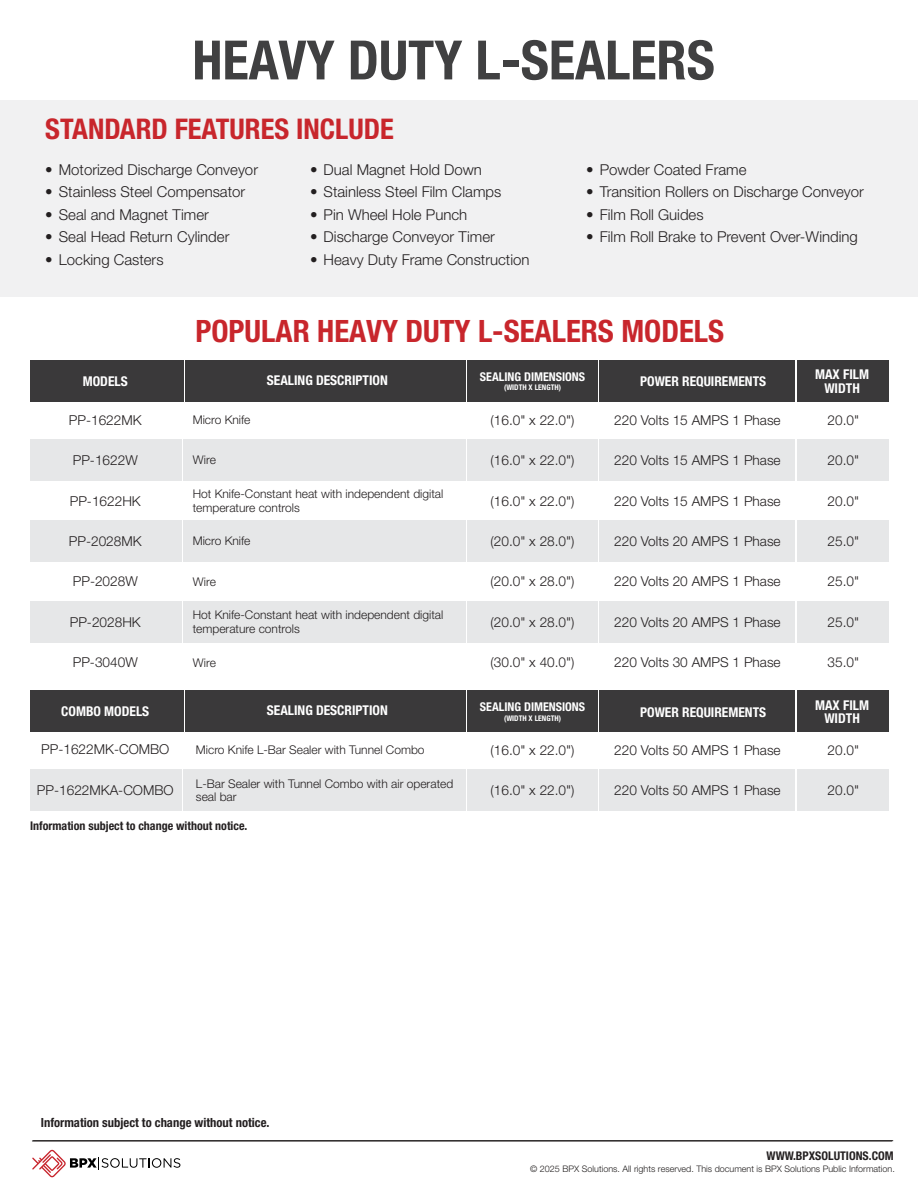
<style>
.page{position:relative;width:918px;height:1188px;background:#fff}
.page>*{position:absolute;margin:0;border:0;box-sizing:border-box;transform-origin:0 0}
.t1{font:700 condensed 54.3px "Helvetica Neue LT Std";color:#404041}
.t2{font:700 condensed 30.9px "Helvetica Neue LT Std";color:#c8262c}
.t3{font:700 condensed 28.5px "Helvetica Neue LT Std";color:#c8262c}
.t4{font:300 15px "Helvetica Neue LT Std";color:#231f20}
.t5{font:300 13.65px "Helvetica Neue LT Std";color:#231f20}
.t6{font:700 condensed 13.5px/13.5px "Helvetica Neue LT Std";color:#fff;text-align:center}
.t7{font:700 condensed 12.6px "Helvetica Neue LT Std";color:#231f20}
.t8{font:700 condensed 12.15px "Helvetica Neue LT Std";color:#fff}
.t9{font:300 12px/13.5px "Helvetica Neue LT Std";color:#231f20}
.t10{font:700 condensed 12px "Helvetica Neue LT Std";color:#231f20}
.t11{font:300 9px "Helvetica Neue LT Std";color:#221f1f}
.t12{font:700 condensed 7.8px "Helvetica Neue LT Std";color:#fff}
</style>
<div class="page">
<div style="left:0;top:101px;width:918px;height:196px;background:#f1f1f2"></div>
<hr style="left:32px;top:1141px;width:860px;height:1px;background:#221f1f">
<div style="left:30px;top:360px;width:154px;height:41px;background:#3a393a"></div>
<div style="left:185px;top:360px;width:281px;height:41px;background:#3a393a"></div>
<div style="left:467px;top:360px;width:131px;height:41px;background:#3a393a"></div>
<div style="left:600px;top:360px;width:195px;height:41px;background:#3a393a"></div>
<div style="left:797px;top:360px;width:92px;height:41px;background:#3a393a"></div>
<div style="left:30px;top:439px;width:152px;height:42px;background:#e6e7e8"></div>
<div style="left:184px;top:439px;width:282px;height:42px;background:#e6e7e8"></div>
<div style="left:467px;top:439px;width:131px;height:42px;background:#e6e7e8"></div>
<div style="left:600px;top:439px;width:195px;height:42px;background:#e6e7e8"></div>
<div style="left:797px;top:439px;width:92px;height:42px;background:#e6e7e8"></div>
<div style="left:30px;top:520px;width:152px;height:42px;background:#e6e7e8"></div>
<div style="left:184px;top:520px;width:282px;height:42px;background:#e6e7e8"></div>
<div style="left:467px;top:520px;width:131px;height:42px;background:#e6e7e8"></div>
<div style="left:600px;top:520px;width:195px;height:42px;background:#e6e7e8"></div>
<div style="left:797px;top:520px;width:92px;height:42px;background:#e6e7e8"></div>
<div style="left:30px;top:601px;width:152px;height:42px;background:#e6e7e8"></div>
<div style="left:184px;top:601px;width:282px;height:42px;background:#e6e7e8"></div>
<div style="left:467px;top:601px;width:131px;height:42px;background:#e6e7e8"></div>
<div style="left:600px;top:601px;width:195px;height:42px;background:#e6e7e8"></div>
<div style="left:797px;top:601px;width:92px;height:42px;background:#e6e7e8"></div>
<div style="left:185px;top:690px;width:281px;height:41px;background:#3a393a"></div>
<div style="left:467px;top:690px;width:131px;height:41px;background:#3a393a"></div>
<div style="left:600px;top:690px;width:195px;height:41px;background:#3a393a"></div>
<div style="left:797px;top:690px;width:92px;height:41px;background:#3a393a"></div>
<div style="left:184px;top:770px;width:282px;height:41px;background:#e6e7e8"></div>
<div style="left:467px;top:770px;width:131px;height:41px;background:#e6e7e8"></div>
<div style="left:600px;top:770px;width:195px;height:41px;background:#e6e7e8"></div>
<div style="left:797px;top:770px;width:92px;height:41px;background:#e6e7e8"></div>
<div style="left:30px;top:690px;width:154px;height:41px;background:#3a393a"></div>
<div style="left:30px;top:769px;width:152px;height:42px;background:#e6e7e8"></div>
<svg style="left:32px;top:1150px;width:148px;height:27px"></svg>
<hr style="left:33px;top:1140px;width:860px;height:1px;background:#221f1f">
<h1 class="t1" style="left:192px;top:27px;width:524px">HEAVY DUTY L-SEALERS</h1>
<h3 class="t3" style="left:45px;top:111px;width:350px">STANDARD FEATURES INCLUDE</h3>
<p class="t4" style="left:45px;top:160px;width:214px">• Motorized Discharge Conveyor</p>
<p class="t4" style="left:45px;top:183px;width:201px">• Stainless Steel Compensator</p>
<p class="t4" style="left:45px;top:205px;width:165px">• Seal and Magnet Timer</p>
<p class="t4" style="left:45px;top:228px;width:186px">• Seal Head Return Cylinder</p>
<p class="t4" style="left:45px;top:250px;width:120px">• Locking Casters</p>
<p class="t4" style="left:310px;top:160px;width:173px">• Dual Magnet Hold Down</p>
<p class="t4" style="left:310px;top:183px;width:193px">• Stainless Steel Film Clamps</p>
<p class="t4" style="left:310px;top:205px;width:159px">• Pin Wheel Hole Punch</p>
<p class="t4" style="left:310px;top:228px;width:186px">• Discharge Conveyor Timer</p>
<p class="t4" style="left:310px;top:250px;width:221px">• Heavy Duty Frame Construction</p>
<p class="t4" style="left:586px;top:160px;width:162px">• Powder Coated Frame</p>
<p class="t4" style="left:586px;top:183px;width:279px">• Transition Rollers on Discharge Conveyor</p>
<p class="t4" style="left:586px;top:205px;width:119px">• Film Roll Guides</p>
<p class="t4" style="left:586px;top:228px;width:273px">• Film Roll Brake to Prevent Over-Winding</p>
<h2 class="t2" style="left:195px;top:312px;width:530px">POPULAR HEAVY DUTY L-SEALERS MODELS</h2>
<p class="t6" style="left:83px;top:375px;width:46px">MODELS</p>
<p class="t6" style="left:267px;top:373px;width:122px">SEALING DESCRIPTION</p>
<p class="t8" style="left:480px;top:369px;width:107px">SEALING DIMENSIONS</p>
<p class="t12" style="left:504px;top:383px;width:58px">(WIDTH X LENGTH)</p>
<p class="t6" style="left:640px;top:375px;width:127px">POWER REQUIREMENTS</p>
<p class="t6" style="left:815px;top:368px;width:55px">MAX FILM<br>WIDTH</p>
<p class="t5" style="left:69px;top:411px;width:74px">PP-1622MK</p>
<p class="t9" style="left:193px;top:413px;width:59px">Micro Knife</p>
<p class="t5" style="left:491px;top:411px;width:85px">(16.0" x 22.0")</p>
<p class="t5" style="left:614px;top:411px;width:168px">220 Volts 15 AMPS 1 Phase</p>
<p class="t5" style="left:828px;top:411px;width:33px">20.0"</p>
<p class="t5" style="left:73px;top:452px;width:66px">PP-1622W</p>
<p class="t9" style="left:193px;top:453px;width:25px">Wire</p>
<p class="t5" style="left:491px;top:452px;width:85px">(16.0" x 22.0")</p>
<p class="t5" style="left:614px;top:452px;width:168px">220 Volts 15 AMPS 1 Phase</p>
<p class="t5" style="left:828px;top:452px;width:33px">20.0"</p>
<p class="t5" style="left:70px;top:492px;width:73px">PP-1622HK</p>
<p class="t9" style="left:193px;top:487px;width:252px">Hot Knife-Constant heat with independent digital temperature controls</p>
<p class="t5" style="left:491px;top:492px;width:85px">(16.0" x 22.0")</p>
<p class="t5" style="left:614px;top:492px;width:168px">220 Volts 15 AMPS 1 Phase</p>
<p class="t5" style="left:828px;top:492px;width:33px">20.0"</p>
<p class="t5" style="left:69px;top:533px;width:74px">PP-2028MK</p>
<p class="t9" style="left:193px;top:534px;width:59px">Micro Knife</p>
<p class="t5" style="left:491px;top:533px;width:85px">(20.0" x 28.0")</p>
<p class="t5" style="left:614px;top:533px;width:168px">220 Volts 20 AMPS 1 Phase</p>
<p class="t5" style="left:828px;top:533px;width:33px">25.0"</p>
<p class="t5" style="left:73px;top:573px;width:66px">PP-2028W</p>
<p class="t9" style="left:193px;top:574px;width:25px">Wire</p>
<p class="t5" style="left:491px;top:573px;width:85px">(20.0" x 28.0")</p>
<p class="t5" style="left:614px;top:573px;width:168px">220 Volts 20 AMPS 1 Phase</p>
<p class="t5" style="left:828px;top:573px;width:33px">25.0"</p>
<p class="t5" style="left:70px;top:613px;width:73px">PP-2028HK</p>
<p class="t9" style="left:193px;top:608px;width:252px">Hot Knife-Constant heat with independent digital temperature controls</p>
<p class="t5" style="left:491px;top:613px;width:85px">(20.0" x 28.0")</p>
<p class="t5" style="left:614px;top:613px;width:168px">220 Volts 20 AMPS 1 Phase</p>
<p class="t5" style="left:828px;top:613px;width:33px">25.0"</p>
<p class="t5" style="left:73px;top:654px;width:66px">PP-3040W</p>
<p class="t9" style="left:193px;top:655px;width:25px">Wire</p>
<p class="t5" style="left:491px;top:654px;width:85px">(30.0" x 40.0")</p>
<p class="t5" style="left:614px;top:654px;width:168px">220 Volts 30 AMPS 1 Phase</p>
<p class="t5" style="left:828px;top:654px;width:33px">35.0"</p>
<p class="t6" style="left:267px;top:703px;width:122px">SEALING DESCRIPTION</p>
<p class="t8" style="left:480px;top:699px;width:107px">SEALING DIMENSIONS</p>
<p class="t12" style="left:504px;top:713px;width:58px">(WIDTH X LENGTH)</p>
<p class="t6" style="left:640px;top:705px;width:127px">POWER REQUIREMENTS</p>
<p class="t6" style="left:815px;top:698px;width:55px">MAX FILM<br>WIDTH</p>
<p class="t6" style="left:61px;top:704px;width:89px">COMBO MODELS</p>
<p class="t5" style="left:41px;top:741px;width:130px">PP-1622MK-COMBO</p>
<p class="t5" style="left:37px;top:782px;width:138px">PP-1622MKA-COMBO</p>
<p class="t9" style="left:196px;top:743px;width:230px">Micro Knife L-Bar Sealer with Tunnel Combo</p>
<p class="t5" style="left:491px;top:742px;width:85px">(16.0" x 22.0")</p>
<p class="t5" style="left:614px;top:742px;width:168px">220 Volts 50 AMPS 1 Phase</p>
<p class="t5" style="left:828px;top:742px;width:33px">20.0"</p>
<p class="t9" style="left:196px;top:777px;width:259px">L-Bar Sealer with Tunnel Combo with air operated seal bar</p>
<p class="t5" style="left:491px;top:782px;width:85px">(16.0" x 22.0")</p>
<p class="t5" style="left:614px;top:782px;width:168px">220 Volts 50 AMPS 1 Phase</p>
<p class="t5" style="left:828px;top:782px;width:33px">20.0"</p>
<p class="t10" style="left:30px;top:819px;width:219px">Information subject to change without notice.</p>
<p class="t7" style="left:41px;top:1115px;width:230px">Information subject to change without notice.</p>
<p class="t10" style="left:767px;top:1149px;width:129px">WWW.BPXSOLUTIONS.COM</p>
<p class="t11" style="left:530px;top:1164px;width:366px">© 2025 BPX Solutions. All rights reserved. This document is BPX Solutions Public Information.</p>
</div>
